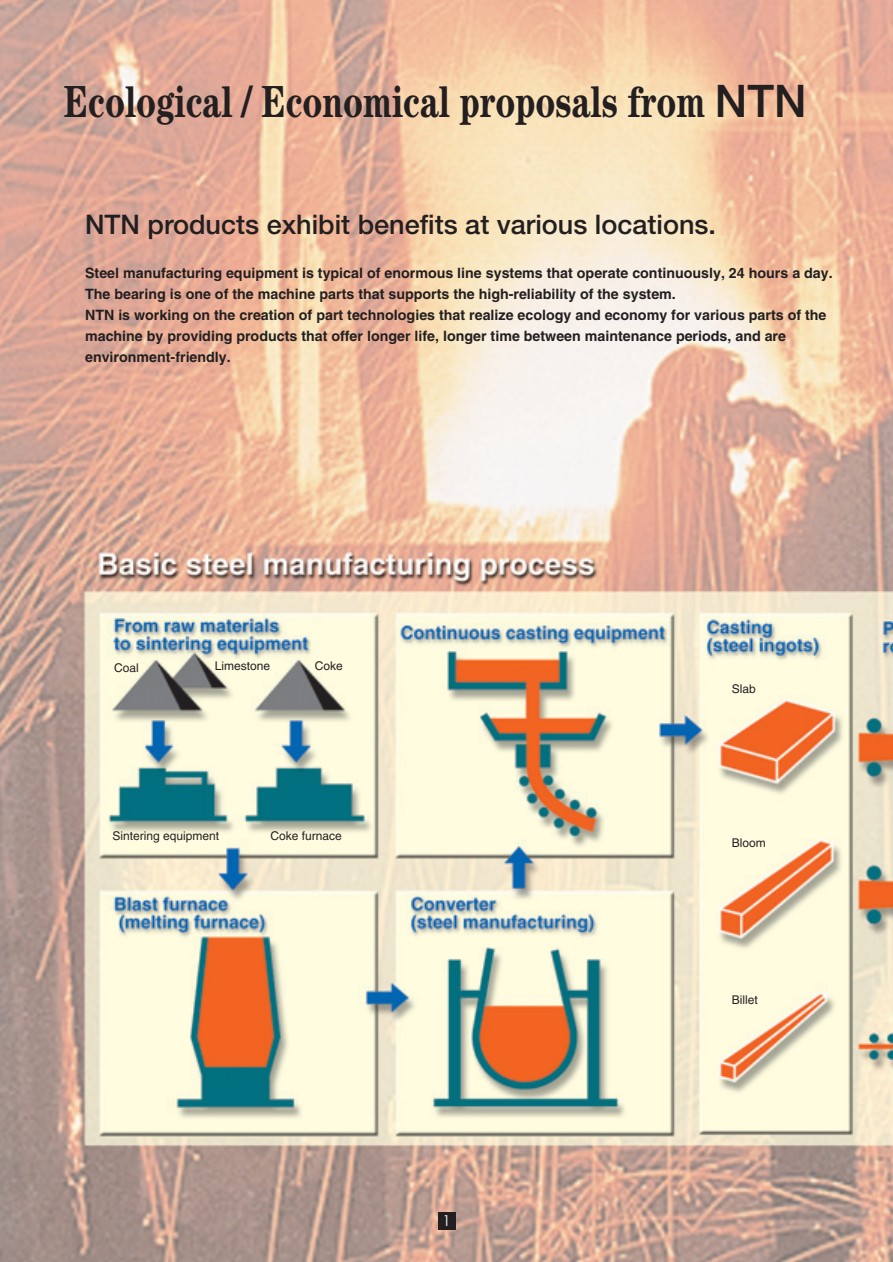
<style>
.page{position:relative;width:893px;height:1262px;background:#fff}
.page>*{position:absolute;margin:0;border:0;box-sizing:border-box;transform-origin:0 0}
.t1{font:700 45px "Century";color:#231f20;scale:.75 1}
.t2{font:500 27px "Helvetica Neue";color:#231f20}
.t3{font:15px "Century Gothic";color:#fff}
.t4{font:700 14.25px/21px "Helvetica";color:#231f20}
.t5{font:12px "Helvetica";color:#231f20}
.s1{font-family:"Helvetica Neue";font-weight:500}
</style>
<div class="page">
<img style="left:0;top:0;width:892px;height:1261px">
<div style="left:438px;top:1212px;width:17px;height:17px;background:#231f20"></div>
<h1 class="t1" style="left:64px;top:86px;width:991px">Ecological / Economical proposals from <span class="s1">NTN</span></h1>
<h2 class="t2" style="left:85px;top:215px;width:632px">NTN products exhibit benefits at various locations.</h2>
<p class="t4" style="left:85px;top:264px;width:749px">Steel manufacturing equipment is typical of enormous line systems that operate continuously, 24 hours a day.<br>The bearing is one of the machine parts that supports the high-reliability of the system.<br>NTN is working on the creation of part technologies that realize ecology and economy for various parts of the machine by providing products that offer longer life, longer time between maintenance periods, and are environment-friendly.</p>
<p class="t5" style="left:114px;top:663px;width:26px">Coal</p>
<p class="t5" style="left:215px;top:661px;width:57px">Limestone</p>
<p class="t5" style="left:315px;top:661px;width:30px">Coke</p>
<p class="t5" style="left:112px;top:831px;width:108px">Sintering equipment</p>
<p class="t5" style="left:270px;top:831px;width:73px">Coke furnace</p>
<p class="t3" style="left:442px;top:1210px;width:10px">1</p>
<p class="t5" style="left:731px;top:685px;width:26px">Slab</p>
<p class="t5" style="left:731px;top:838px;width:36px">Bloom</p>
<p class="t5" style="left:731px;top:995px;width:27px">Billet</p>
</div>
